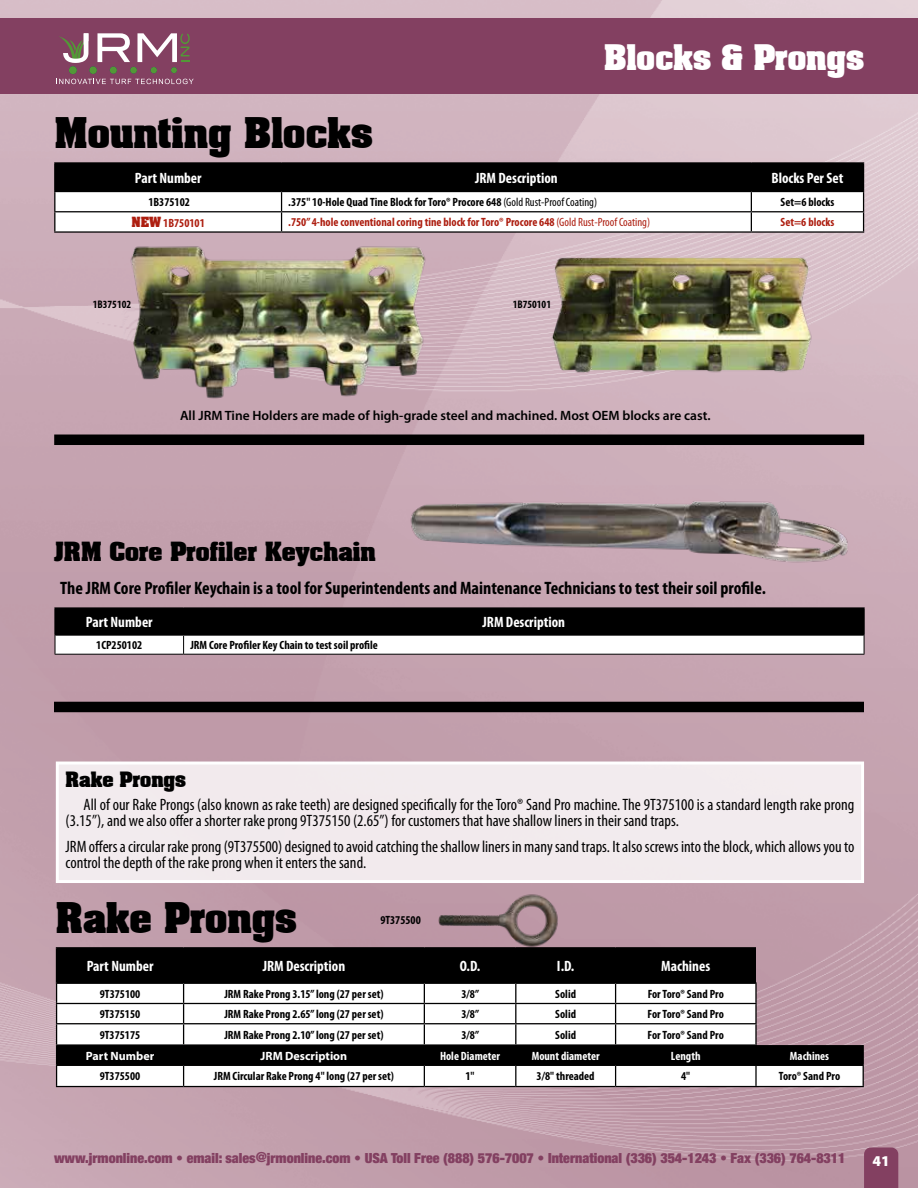
<style>
.page{position:relative;width:918px;height:1188px;background:#fff}
.page>*{position:absolute;margin:0;border:0;box-sizing:border-box;transform-origin:0 0}
.t1{font:700 36px "Aardvark";color:#000}
.t2{font:700 30px "Aardvark";color:#fff}
.t3{font:700 22.5px "Aardvark";color:#000}
.t4{font:700 condensed 18px "Myriad Pro";color:#000}
.t5{font:700 18px "Aardvark";color:#000}
.t6{font:condensed 16.5px/16.5px "Myriad Pro";color:#000}
.t7{font:700 condensed 15px "Myriad Pro";color:#fff}
.t8{font:900 15px "Myriad Pro";color:#fff}
.t9{font:900 condensed 13.95px "Helvetica Neue LT Std";color:#834061}
.t10{font:600 13.5px "Myriad Pro";color:#000}
.t11{font:700 condensed 12px "Myriad Pro";color:#000}
.t12{font:700 condensed 12px "Myriad Pro";color:#ad1e10}
.t13{font:700 condensed 12px "Myriad Pro";color:#fff}
.t14{font:700 12px "Myriad Pro";color:#fff}
.t15{font:700 condensed 11.1px "Myriad Pro";color:#000}
.s1{font-weight:400}
.s2{font-family:"Aachen Std";font-stretch:normal}
</style>
<div class="page">
<img style="left:0;top:0;width:918px;height:1188px">
<div style="left:0;top:19px;width:918px;height:75px;background:#834061"></div>
<svg style="left:864px;top:1148px;width:34px;height:40px"></svg>
<hr style="left:56px;top:1086px;width:128px;height:1px;background:#000">
<hr style="left:184px;top:1086px;width:240px;height:1px;background:#000">
<hr style="left:424px;top:1086px;width:92px;height:1px;background:#000">
<hr style="left:516px;top:1086px;width:100px;height:1px;background:#000">
<hr style="left:616px;top:1086px;width:140px;height:1px;background:#000">
<hr style="left:756px;top:1086px;width:108px;height:1px;background:#000">
<hr style="left:56px;top:947px;width:128px;height:2px;background:#000">
<hr style="left:184px;top:947px;width:240px;height:2px;background:#000">
<hr style="left:424px;top:947px;width:92px;height:2px;background:#000">
<hr style="left:516px;top:947px;width:100px;height:2px;background:#000">
<hr style="left:616px;top:947px;width:140px;height:2px;background:#000">
<svg style="left:56px;top:948px;width:808px;height:138px"></svg>
<hr style="left:755px;top:1024px;width:2px;height:20px;background:#000">
<hr style="left:616px;top:1044px;width:141px;height:2px;background:#000">
<div style="left:57px;top:763px;width:806px;height:119px;background:#f2ebee"></div>
<div style="left:56px;top:762px;width:808px;height:121px;border:3px solid #fff"></div>
<img style="left:437px;top:888px;width:125px;height:63px">
<div style="left:54px;top:435px;width:810px;height:10px;background:#000"></div>
<hr style="left:54px;top:162px;width:228px;height:2px;background:#000">
<hr style="left:282px;top:162px;width:469px;height:2px;background:#000">
<hr style="left:751px;top:162px;width:113px;height:2px;background:#000">
<hr style="left:54px;top:231px;width:228px;height:2px;background:#000">
<hr style="left:282px;top:231px;width:469px;height:2px;background:#000">
<hr style="left:751px;top:231px;width:113px;height:2px;background:#000">
<svg style="left:54px;top:163px;width:810px;height:69px"></svg>
<img style="left:119px;top:239px;width:330px;height:162px">
<img style="left:542px;top:247px;width:278px;height:135px">
<svg style="left:59px;top:33px;width:135px;height:51px"></svg>
<hr style="left:54px;top:607px;width:130px;height:2px;background:#000">
<hr style="left:54px;top:609px;width:2px;height:25px;background:#000">
<hr style="left:184px;top:607px;width:681px;height:2px;background:#000">
<hr style="left:54px;top:634px;width:130px;height:2px;background:#000">
<svg style="left:55px;top:608px;width:810px;height:46px"></svg>
<hr style="left:184px;top:634px;width:681px;height:2px;background:#000">
<hr style="left:55px;top:654px;width:129px;height:1px;background:#000">
<hr style="left:184px;top:654px;width:680px;height:1px;background:#000">
<img style="left:390px;top:465px;width:478px;height:119px">
<div style="left:54px;top:702px;width:810px;height:10px;background:#000"></div>
<h1 class="t1" style="left:54px;top:102px;width:320px">Mounting Blocks</h1>
<h2 class="t2" style="left:604px;top:31px;width:262px">Blocks &amp; Prongs</h2>
<p class="t7" style="left:135px;top:169px;width:68px">Part Number</p>
<p class="t7" style="left:475px;top:169px;width:84px">JRM Description</p>
<p class="t7" style="left:771px;top:169px;width:73px">Blocks Per Set</p>
<p class="t11" style="left:148px;top:195px;width:43px">1B375102</p>
<p class="t11" style="left:288px;top:195px;width:310px">.375" 10-Hole Quad Tine Block for Toro® Procore 648 <span class="s1">(Gold Rust-Proof Coating)</span></p>
<p class="t11" style="left:781px;top:195px;width:55px">Set=6 blocks</p>
<p class="t12" style="left:132px;top:216px;width:75px"><span class="s2">NEW</span> 1B750101</p>
<p class="t12" style="left:288px;top:215px;width:363px">.750” 4-hole conventional coring tine block for Toro® Procore 648 <span class="s1">(Gold Rust-Proof Coating)</span></p>
<p class="t12" style="left:781px;top:215px;width:55px">Set=6 blocks</p>
<p class="t15" style="left:93px;top:298px;width:40px">1B375102</p>
<p class="t15" style="left:513px;top:298px;width:40px">1B750101</p>
<p class="t10" style="left:180px;top:407px;width:532px">All JRM Tine Holders are made of high-grade steel and machined. Most OEM blocks are cast.</p>
<h3 class="t3" style="left:54px;top:532px;width:323px">JRM Core Profiler Keychain</h3>
<p class="t4" style="left:60px;top:577px;width:707px">The JRM Core Profiler Keychain is a tool for Superintendents and Maintenance Technicians to test their soil profile.</p>
<p class="t7" style="left:86px;top:613px;width:68px">Part Number</p>
<p class="t7" style="left:483px;top:613px;width:84px">JRM Description</p>
<p class="t11" style="left:96px;top:638px;width:48px">1CP250102</p>
<p class="t11" style="left:190px;top:638px;width:189px">JRM Core Profiler Key Chain to test soil profile</p>
<p class="t5" style="left:66px;top:764px;width:122px">Rake Prongs</p>
<p class="t6" style="left:66px;top:796px;width:790px;text-indent:18px">All of our Rake Prongs (also known as rake teeth) are designed specifically for the Toro® Sand Pro machine. The 9T375100 is a standard length rake prong (3.15”), and we also offer a shorter rake prong 9T375150 (2.65”) for customers that have shallow liners in their sand traps.</p>
<p class="t6" style="left:66px;top:838px;width:790px">JRM offers a circular rake prong (9T375500) designed to avoid catching the shallow liners in many sand traps. It also screws into the block, which allows you to control the depth of the rake prong when it enters the sand.</p>
<h1 class="t1" style="left:56px;top:887px;width:242px">Rake Prongs</h1>
<p class="t11" style="left:380px;top:913px;width:42px">9T375500</p>
<p class="t7" style="left:87px;top:957px;width:68px">Part Number</p>
<p class="t7" style="left:263px;top:957px;width:84px">JRM Description</p>
<p class="t7" style="left:460px;top:957px;width:22px">O.D.</p>
<p class="t7" style="left:557px;top:957px;width:19px">I.D.</p>
<p class="t7" style="left:661px;top:957px;width:51px">Machines</p>
<p class="t11" style="left:100px;top:986px;width:42px">9T375100</p>
<p class="t11" style="left:224px;top:986px;width:161px">JRM Rake Prong 3.15” long (27 per set)</p>
<p class="t11" style="left:462px;top:986px;width:19px">3/8”</p>
<p class="t11" style="left:555px;top:986px;width:22px">Solid</p>
<p class="t11" style="left:648px;top:986px;width:78px">For Toro® Sand Pro</p>
<p class="t11" style="left:100px;top:1007px;width:42px">9T375150</p>
<p class="t11" style="left:224px;top:1007px;width:161px">JRM Rake Prong 2.65” long (27 per set)</p>
<p class="t11" style="left:462px;top:1007px;width:19px">3/8”</p>
<p class="t11" style="left:555px;top:1007px;width:22px">Solid</p>
<p class="t11" style="left:648px;top:1007px;width:78px">For Toro® Sand Pro</p>
<p class="t11" style="left:100px;top:1027px;width:42px">9T375175</p>
<p class="t11" style="left:224px;top:1027px;width:161px">JRM Rake Prong 2.10” long (27 per set)</p>
<p class="t11" style="left:461px;top:1027px;width:19px">3/8”</p>
<p class="t11" style="left:555px;top:1027px;width:22px">Solid</p>
<p class="t11" style="left:648px;top:1027px;width:78px">For Toro® Sand Pro</p>
<p class="t14" style="left:86px;top:1048px;width:70px">Part Number</p>
<p class="t14" style="left:261px;top:1048px;width:88px">JRM Description</p>
<p class="t13" style="left:440px;top:1048px;width:62px">Hole Diameter</p>
<p class="t13" style="left:532px;top:1048px;width:69px">Mount diameter</p>
<p class="t13" style="left:671px;top:1048px;width:31px">Length</p>
<p class="t13" style="left:790px;top:1048px;width:41px">Machines</p>
<p class="t11" style="left:100px;top:1069px;width:42px">9T375500</p>
<p class="t11" style="left:214px;top:1069px;width:182px">JRM Circular Rake Prong 4" long (27 per set)</p>
<p class="t11" style="left:466px;top:1069px;width:11px">1"</p>
<p class="t11" style="left:537px;top:1069px;width:60px">3/8" threaded</p>
<p class="t11" style="left:681px;top:1069px;width:11px">4"</p>
<p class="t11" style="left:779px;top:1069px;width:63px">Toro® Sand Pro</p>
<p class="t9" style="left:54px;top:1150px;width:793px">www.jrmonline.com • email: sales@jrmonline.com • USA Toll Free (888) 576-7007 • International (336) 354-1243 • Fax (336) 764-8311</p>
<p class="t8" style="left:873px;top:1152px;width:19px">41</p>
</div>
